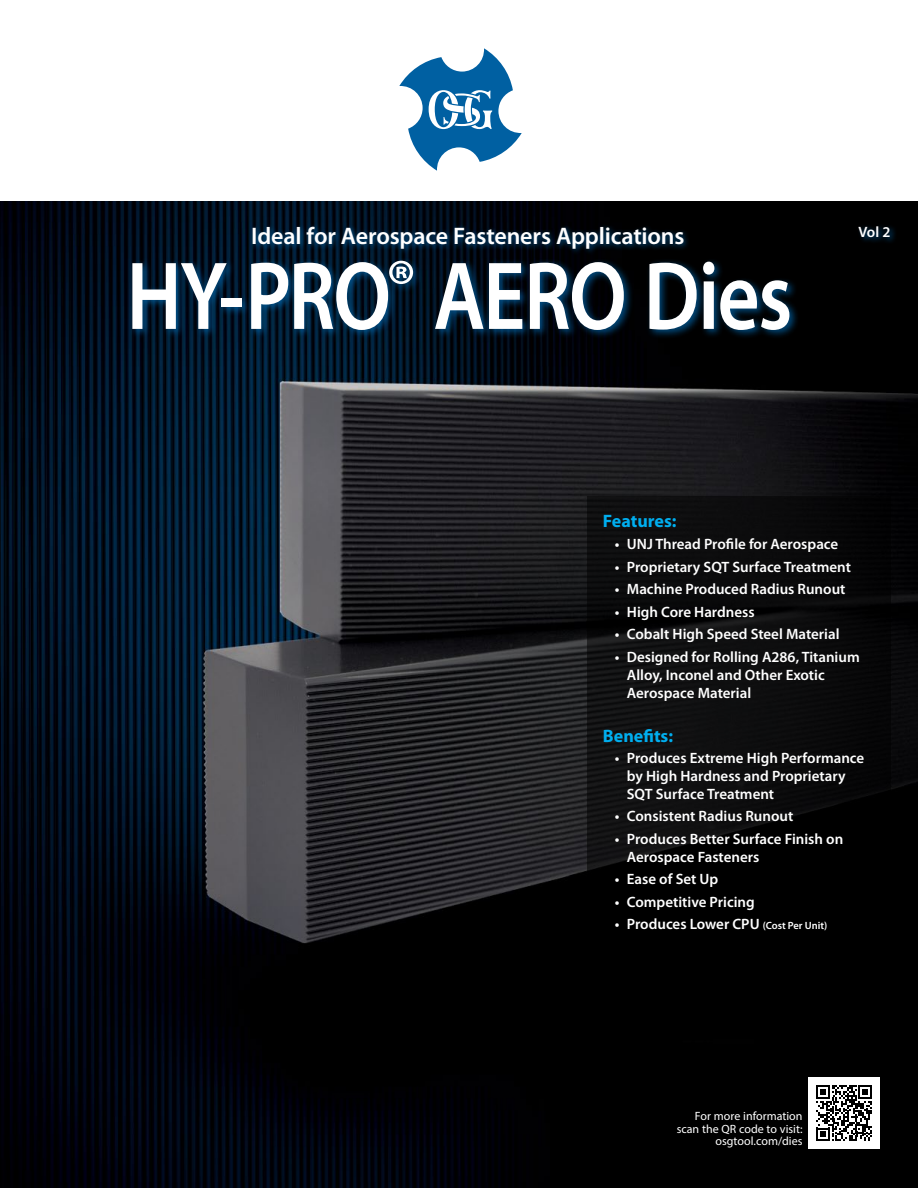
<style>
.page{position:relative;width:918px;height:1188px;background:#fff}
.page>*{position:absolute;margin:0;border:0;box-sizing:border-box;transform-origin:0 0}
.t1{font:600 97.5px "Myriad Pro";letter-spacing:-.02em;color:#fff;scale:.84 1}
.t2{font:600 24px "Myriad Pro";letter-spacing:-.005em;color:#fff}
.t3{font:700 18px "Myriad Pro";color:#00aeef}
.t4{font:600 15px/18px "Myriad Pro";color:#fff}
.t5{font:12px/12.8px "Myriad Pro";color:#fff;text-align:right}
.s1{font-size:10.5px}
</style>
<div class="page">
<img style="left:0;top:201px;width:918px;height:987px">
<svg style="left:399px;top:48px;width:123px;height:122px"></svg>
<div style="left:250px;top:223px;width:441px;height:32px;background:#0060a2;opacity:.75"></div>
<div style="left:129px;top:257px;width:671px;height:82px;background:#0060a2;opacity:.75"></div>
<div style="left:856px;top:222px;width:42px;height:22px;background:#0060a2;opacity:.75"></div>
<div style="left:809px;top:1078px;width:71px;height:71px;background:#fff"></div>
<svg style="left:816px;top:1086px;width:56px;height:55px"></svg>
<div style="left:587px;top:496px;width:303px;height:475px;background:#0a0a0b"></div>
<h2 class="t2" style="left:251px;top:220px;width:435px">Ideal for Aerospace Fasteners Applications</h2>
<h1 class="t1" style="left:127px;top:234px;width:794px">HY-PRO<sup>®</sup> AERO Dies</h1>
<p class="t4" style="left:858px;top:222px;width:34px">Vol 2</p>
<p class="t3" style="left:603px;top:509px;width:75px">Features:</p>
<p class="t4" style="left:615px;top:535px;width:225px">• UNJ Thread Profile for Aerospace</p>
<p class="t4" style="left:615px;top:557px;width:238px">• Proprietary SQT Surface Treatment</p>
<p class="t4" style="left:615px;top:580px;width:232px">• Machine Produced Radius Runout</p>
<p class="t4" style="left:615px;top:602px;width:141px">• High Core Hardness</p>
<p class="t4" style="left:615px;top:625px;width:226px">• Cobalt High Speed Steel Material</p>
<p class="t4" style="left:627px;top:647px;width:234px;text-indent:-12px">• Designed for Rolling A286, Titanium<br>Alloy, Inconel and Other Exotic<br>Aerospace Material</p>
<p class="t3" style="left:603px;top:724px;width:72px">Benefits:</p>
<p class="t4" style="left:627px;top:748px;width:239px;text-indent:-12px">• Produces Extreme High Performance by High Hardness and Proprietary<br>SQT Surface Treatment</p>
<p class="t4" style="left:615px;top:807px;width:180px">• Consistent Radius Runout</p>
<p class="t4" style="left:627px;top:829px;width:218px;text-indent:-12px">• Produces Better Surface Finish on<br>Aerospace Fasteners</p>
<p class="t4" style="left:615px;top:870px;width:105px">• Ease of Set Up</p>
<p class="t4" style="left:615px;top:892px;width:141px">• Competitive Pricing</p>
<p class="t4" style="left:615px;top:915px;width:214px">• Produces Lower CPU <span class="s1">(Cost Per Unit)</span></p>
<p class="t5" style="left:677px;top:1109px;width:127px">For more information scan the QR code to visit: osgtool.com/dies</p>
</div>
